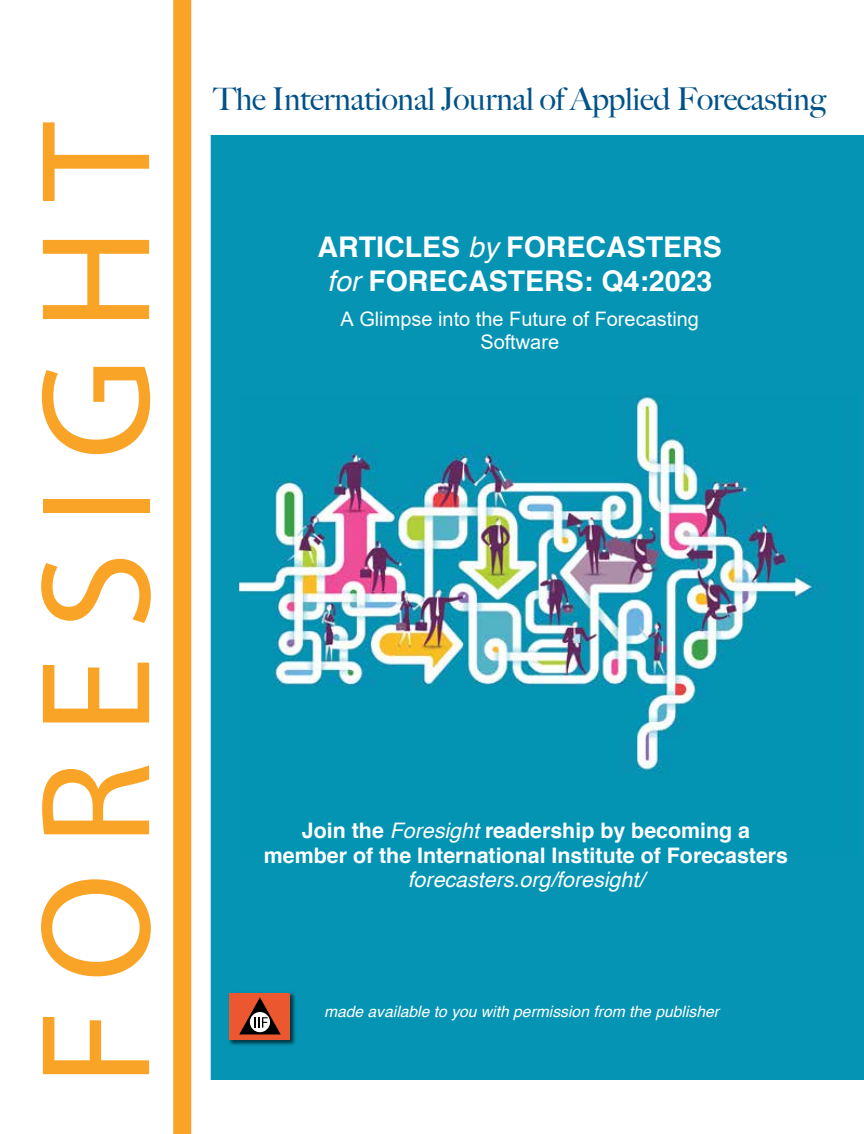
<style>
.page{position:relative;width:864px;height:1134px;background:#fff}
.page>*{position:absolute;margin:0;border:0;box-sizing:border-box;transform-origin:0 0}
.t1{font:157.5px "Myriad Pro";letter-spacing:.175em;color:#faa427}
.t2{font:500 31.5px "Big Caslon";letter-spacing:-.01em;color:#005288}
.t3{font:700 28.5px/34.2px "Helvetica";color:#fff;text-align:center}
.t4{font:700 21.45px/24.6px "Helvetica";color:#fff;text-align:center}
.t5{font:italic 21.45px "Helvetica";color:#fff}
.t6{font:19.95px/23px "Arial";color:#fff;text-align:center}
.t7{font:italic 15.75px "Helvetica";color:#fff}
.s1{font-weight:400;font-style:italic}
.s2{font-family:"Arial"}
</style>
<div class="page">
<div style="left:211px;top:135px;width:653px;height:945px;background:#0594b4"></div>
<div style="left:173px;top:0;width:18px;height:1134px;background:#faa427"></div>
<img style="left:228px;top:990px;width:69px;height:57px">
<div style="left:230px;top:993px;width:60px;height:47px;background:#eb582f"></div>
<svg style="left:239px;top:997px;width:42px;height:37px"></svg>
<div style="left:217px;top:394px;width:641px;height:460px;background:#0594b4"></div>
<img style="left:240px;top:396px;width:573px;height:377px">
<h1 class="t1" style="left:-1px;top:1086px;width:965px;rotate:-90deg">FORESIGHT</h1>
<h2 class="t2" style="left:213px;top:73px;width:615px">The International Journal of Applied Forecasting</h2>
<h3 class="t3" style="left:318px;top:230px;width:406px">ARTICLES <span class="s1">by</span> FORECASTERS <span class="s1">for</span> FORECASTERS: Q<span class="s2">4</span>:2023</h3>
<p class="t6" style="left:340px;top:307px;width:360px">A Glimpse into the Future of Forecasting<br>Software</p>
<p class="t4" style="left:264px;top:818px;width:526px">Join the <span class="s1">Foresight</span> readership by becoming a member of the International Institute of Forecasters</p>
<p class="t5" style="left:408px;top:863px;width:238px">forecasters.org/foresight/</p>
<p class="t7" style="left:324px;top:1000px;width:397px">made available to you with permission from the publisher</p>
</div>
